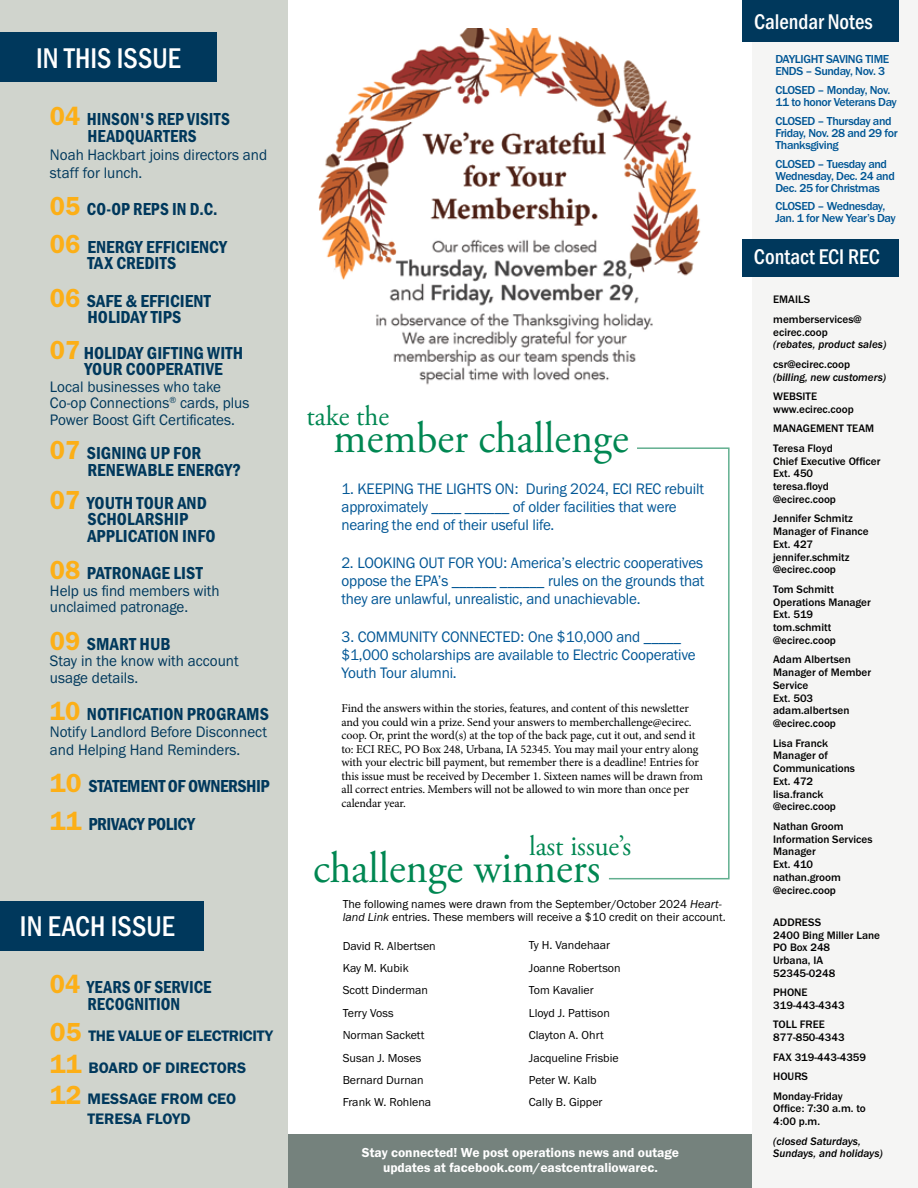
<style>
.page{position:relative;width:918px;height:1188px;background:#fff}
.page>*{position:absolute;margin:0;border:0;box-sizing:border-box;transform-origin:0 0}
.t1{font:44.1px "Adobe Garamond Pro";color:#008752;scale:.95 1}
.t2{font:500 29.55px "Franklin Gothic URW Cond";color:#fff;scale:.95 1}
.t3{font:28.35px "Adobe Garamond Pro";color:#008752;scale:.95 1}
.t4{font:500 22.05px "Franklin Gothic URW Cond";color:#fff;scale:.95 1}
.t5{font:18px/16.5px "Franklin Gothic URW Con Dem";color:#00385c}
.t6{font:18px/16.5px "Franklin Gothic URW Con Dem";color:#00385c;text-align:center;scale:.96 1}
.t7{font:18px/37.5px "Franklin Gothic URW Con Dem";letter-spacing:-.025em;color:#00385c}
.t8{font:15.75px/18px "Franklin Gothic URW Boo";letter-spacing:-.01em;color:#005695;scale:.96 1}
.t9{font:15.75px/16.5px "Franklin Gothic URW Boo";color:#00385c;scale:.96 1}
.t10{font:15.75px/31.5px "Franklin Gothic URW Dem";letter-spacing:-.005em;color:#00385c}
.t11{font:13.5px/15px "Franklin Gothic URW Dem";color:#fff;text-align:center}
.t12{font:12px/13.5px "Minion Pro";letter-spacing:-.01em;color:#000}
.t13{font:12px/22.4px "Franklin Gothic URW Boo";color:#000}
.t14{font:500 12px/12px "Franklin Gothic URW";letter-spacing:-.03em;color:#005695}
.t15{font:500 11.25px/12.8px "Franklin Gothic URW";color:#000}
.t16{font:11.25px/12.8px "Franklin Gothic URW Med Ita";color:#000}
.s1{font-family:"Franklin Gothic URW Dem";font-size:27px;color:#fcaf17}
.s2{font-size:27px;color:#fcaf17}
.s3{font-family:"Franklin Gothic URW Boo Ita"}
</style>
<div class="page">
<div style="left:287px;top:1134px;width:467px;height:54px;background:#75827d"></div>
<div style="left:0;top:0;width:287px;height:1188px;background:#d0d4cd"></div>
<svg style="left:609px;top:447px;width:121px;height:433px"></svg>
<div style="left:753px;top:0;width:165px;height:1188px;background:#f5f5f4"></div>
<div style="left:742px;top:239px;width:156px;height:38px;background:#00385c"></div>
<div style="left:742px;top:0;width:157px;height:42px;background:#00385c"></div>
<div style="left:0;top:32px;width:217px;height:50px;background:#00385c"></div>
<div style="left:0;top:901px;width:203px;height:49px;background:#00385c"></div>
<img style="left:319px;top:28px;width:382px;height:357px">
<div style="left:307px;top:350px;width:63px;height:54px;background:#fff"></div>
<div style="left:656px;top:355px;width:63px;height:53px;background:#fff"></div>
<h2 class="t2" style="left:36px;top:37px;width:154px">IN THIS ISSUE</h2>
<h3 class="t6" style="left:50px;top:110px;width:189px"><span class="s1">04</span> HINSON'S REP VISITS<br>HEADQUARTERS</h3>
<h3 class="t9" style="left:50px;top:145px;width:228px;line-height:18px">Noah Hackbart joins directors and staff for lunch.</h3>
<h3 class="t6" style="left:50px;top:190px;width:186px;line-height:37.5px;text-align:left"><span class="s1">05</span> CO-OP REPS IN D.C.<br><span class="s1">06</span> ENERGY EFFICIENCY</h3>
<h3 class="t5" style="left:50px;top:244px;width:162px;line-height:37.5px;text-align:center">TAX CREDITS<br><span class="s1">06</span> SAFE &amp; EFFICIENT</h3>
<h3 class="t5" style="left:50px;top:299px;width:195px;line-height:35.1px;text-indent:37px">HOLIDAY TIPS<br><span class="s1">07</span> HOLIDAY GIFTING WITH</h3>
<h3 class="t5" style="left:84px;top:360px;width:140px">YOUR COOPERATIVE</h3>
<h3 class="t9" style="left:50px;top:378px;width:209px">Local businesses who take<br>Co-op Connections<sup>®</sup> cards, plus<br>Power Boost Gift Certificates.</h3>
<h3 class="t5" style="left:87px;top:444px;width:155px;text-indent:-37px"><span class="s1">07</span> SIGNING UP FOR<br>RENEWABLE ENERGY?</h3>
<h3 class="t5" style="left:87px;top:493px;width:130px;text-indent:-37px"><span class="s1">07</span> YOUTH TOUR AND<br>SCHOLARSHIP<br>APPLICATION INFO</h3>
<h3 class="t5" style="left:50px;top:564px;width:154px"><span class="s1">08</span> PATRONAGE LIST</h3>
<h3 class="t9" style="left:50px;top:582px;width:178px">Help us find members with unclaimed patronage.</h3>
<h3 class="t5" style="left:50px;top:634px;width:122px"><span class="s1">09</span> SMART HUB</h3>
<h3 class="t9" style="left:50px;top:652px;width:198px">Stay in the know with account usage details.</h3>
<h3 class="t5" style="left:50px;top:705px;width:220px"><span class="s1">10</span> NOTIFICATION PROGRAMS</h3>
<h3 class="t9" style="left:50px;top:722px;width:228px;line-height:18px">Notify Landlord Before Disconnect and Helping Hand Reminders.</h3>
<h3 class="t7" style="left:50px;top:766px;width:221px"><span class="s1">10</span> STATEMENT OF OWNERSHIP<br><span class="s1">11</span> PRIVACY POLICY</h3>
<h2 class="t2" style="left:20px;top:905px;width:165px">IN EACH ISSUE</h2>
<h3 class="t6" style="left:50px;top:978px;width:170px"><span class="s1">04</span> YEARS OF SERVICE<br>RECOGNITION</h3>
<h3 class="t10" style="left:50px;top:1020px;width:225px"><span class="s2">05</span> THE VALUE OF ELECTRICITY<br><span class="s2">11</span> BOARD OF DIRECTORS<br><span class="s2">12</span> MESSAGE FROM CEO</h3>
<h3 class="t10" style="left:87px;top:1102px;width:105px">TERESA FLOYD</h3>
<h3 class="t3" style="left:307px;top:399px;width:88px">take the</h3>
<h1 class="t1" style="left:334px;top:412px;width:312px">member challenge</h1>
<h3 class="t8" style="left:341px;top:479px;width:379px">1. KEEPING THE LIGHTS ON: During 2024, ECI REC rebuilt approximately ____ ______ of older facilities that were nearing the end of their useful life.</h3>
<h3 class="t8" style="left:341px;top:553px;width:380px;text-align:justify">2. LOOKING OUT FOR YOU: America’s electric cooperatives oppose the EPA’s ______ ______ rules on the grounds that they are unlawful, unrealistic, and unachievable.</h3>
<h3 class="t8" style="left:341px;top:628px;width:371px">3. COMMUNITY CONNECTED: One $10,000 and _____ $1,000 scholarships are available to Electric Cooperative<br>Youth Tour alumni.</h3>
<p class="t12" style="left:341px;top:701px;width:363px">Find the answers within the stories, features, and content of this newsletter and you could win a prize. Send your answers to memberchallenge@ecirec. coop. Or, print the word(s) at the top of the back page, cut it out, and send it to: ECI REC, PO Box 248, Urbana, IA 52345. You may mail your entry along with your electric bill payment, but remember there is a deadline! Entries for this issue must be received by December 1. Sixteen names will be drawn from all correct entries. Members will not be allowed to win more than once per calendar year.</p>
<h3 class="t3" style="left:529px;top:829px;width:109px">last issue’s</h3>
<h1 class="t1" style="left:313px;top:841px;width:304px">challenge winners</h1>
<p class="t13" style="left:343px;top:897px;width:385px;line-height:13.5px">The following names were drawn from the September/October 2024 <span class="s3">Heart&shy;land Link</span> entries. These members will receive a $10 credit on their account.</p>
<p class="t13" style="left:343px;top:934px;width:95px">David R. Albertsen<br>Kay M. Kubik<br>Scott Dinderman<br>Terry Voss<br>Norman Sackett<br>Susan J. Moses<br>Bernard Durnan<br>Frank W. Rohlena</p>
<p class="t13" style="left:529px;top:934px;width:93px">Ty H. Vandehaar<br>Joanne Robertson<br>Tom Kavalier<br>Lloyd J. Pattison<br>Clayton A. Ohrt<br>Jacqueline Frisbie<br>Peter W. Kalb<br>Cally B. Gipper</p>
<p class="t11" style="left:362px;top:1145px;width:319px">Stay connected! We post operations news and outage updates at facebook.com/eastcentraliowarec.</p>
<h3 class="t4" style="left:754px;top:6px;width:126px">Calendar Notes</h3>
<p class="t14" style="left:775px;top:53px;width:115px">DAYLIGHT SAVING TIME<br>ENDS – Sunday, Nov. 3</p>
<p class="t14" style="left:775px;top:84px;width:123px">CLOSED – Monday, Nov.<br>11 to honor Veterans Day</p>
<p class="t14" style="left:775px;top:115px;width:124px">CLOSED – Thursday and<br>Friday, Nov. 28 and 29 for<br>Thanksgiving</p>
<p class="t14" style="left:775px;top:157px;width:121px">CLOSED – Tuesday and<br>Wednesday, Dec. 24 and<br>Dec. 25 for Christmas</p>
<p class="t14" style="left:775px;top:200px;width:122px">CLOSED – Wednesday,<br>Jan. 1 for New Year’s Day</p>
<h3 class="t4" style="left:754px;top:241px;width:134px">Contact ECI REC</h3>
<p class="t15" style="left:773px;top:290px;width:90px;line-height:19.5px">EMAILS memberservices@</p>
<p class="t15" style="left:773px;top:325px;width:56px">ecirec.coop</p>
<p class="t16" style="left:773px;top:338px;width:115px">(rebates, product sales)</p>
<p class="t15" style="left:773px;top:358px;width:79px">csr@ecirec.coop</p>
<p class="t16" style="left:773px;top:370px;width:114px">(billing, new customers)</p>
<p class="t15" style="left:773px;top:390px;width:82px">WEBSITE www.ecirec.coop</p>
<p class="t15" style="left:773px;top:419px;width:102px;line-height:19.5px">MANAGEMENT TEAM<br>Teresa Floyd</p>
<p class="t15" style="left:773px;top:454px;width:109px">Chief Executive Officer<br>Ext. 450<br>teresa.floyd @ecirec.coop</p>
<p class="t15" style="left:773px;top:512px;width:97px">Jennifer Schmitz<br>Manager of Finance<br>Ext. 427 jennifer.schmitz @ecirec.coop</p>
<p class="t15" style="left:773px;top:583px;width:99px">Tom Schmitt<br>Operations Manager<br>Ext. 519 tom.schmitt @ecirec.coop</p>
<p class="t15" style="left:773px;top:653px;width:100px">Adam Albertsen<br>Manager of Member<br>Service<br>Ext. 503 adam.albertsen @ecirec.coop</p>
<p class="t15" style="left:773px;top:736px;width:83px">Lisa Franck<br>Manager of<br>Communications<br>Ext. 472 lisa.franck @ecirec.coop</p>
<p class="t15" style="left:773px;top:819px;width:101px">Nathan Groom<br>Information Services<br>Manager<br>Ext. 410 nathan.groom @ecirec.coop</p>
<p class="t15" style="left:773px;top:915px;width:108px">ADDRESS<br>2400 Bing Miller Lane<br>PO Box 248<br>Urbana, IA<br>52345-0248</p>
<p class="t15" style="left:773px;top:986px;width:73px">PHONE<br>319-443-4343</p>
<p class="t15" style="left:773px;top:1018px;width:73px">TOLL FREE<br>877-850-4343</p>
<p class="t15" style="left:773px;top:1047px;width:94px;line-height:19.5px">FAX 319-443-4359<br>HOURS<br>Monday-Friday</p>
<p class="t15" style="left:773px;top:1102px;width:94px">Office: 7:30 a.m. to<br>4:00 p.m.</p>
<p class="t16" style="left:773px;top:1135px;width:111px">(closed Saturdays,<br>Sundays, and holidays)</p>
</div>
